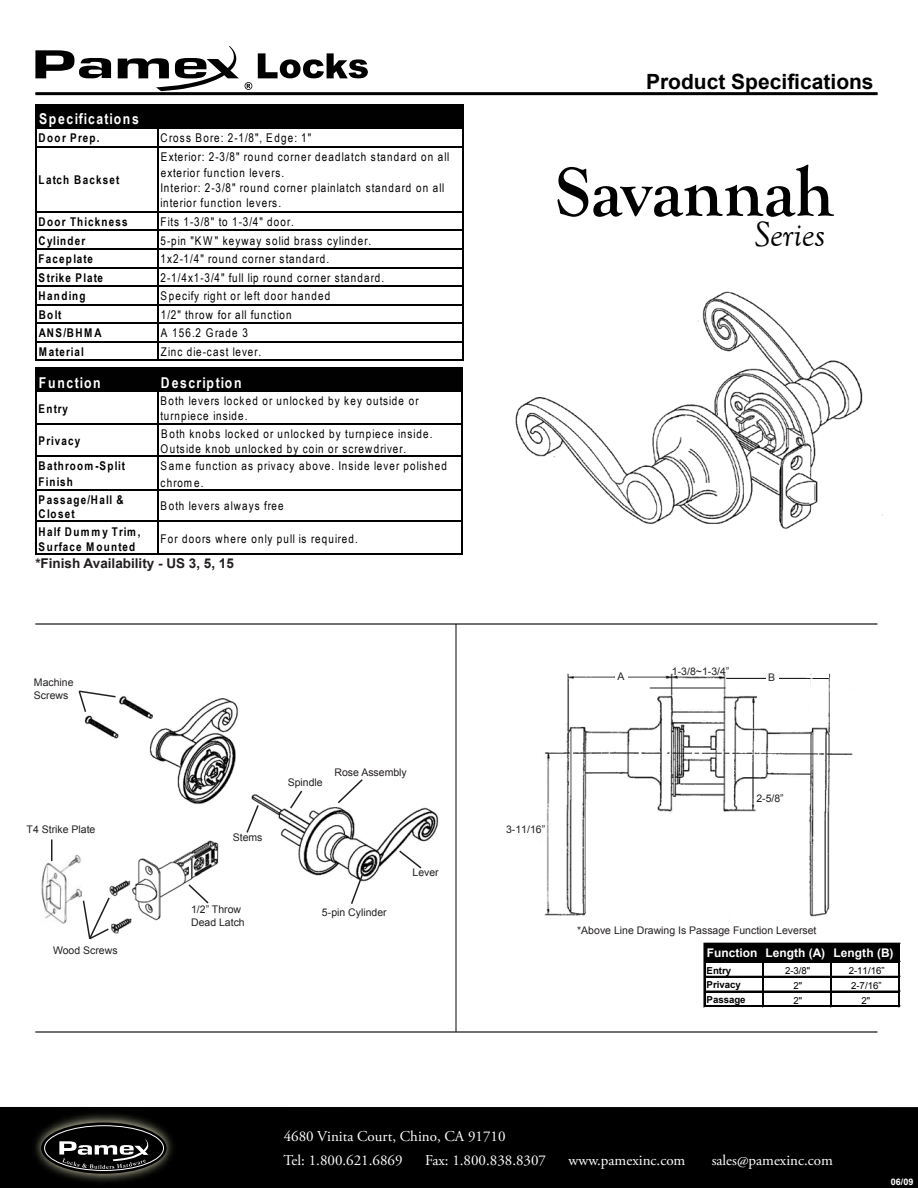
<style>
.page{position:relative;width:918px;height:1188px;background:#fff}
.page>*{position:absolute;margin:0;border:0;box-sizing:border-box;transform-origin:0 0}
.t1{font:700 72px "Goudy Old Style T";color:#000}
.t2{font:italic 36px "Goudy Old Style T";color:#000}
.t3{font:700 21px "Arial";color:#000}
.t4{font:15px "Adobe Garamond Pro";color:#fff}
.t5{font:700 14.85px "Arial Narrow";letter-spacing:.1em;color:#fff}
.t6{font:700 13.5px "Arial";color:#231f20}
.t7{font:12px "Arial Narrow";letter-spacing:.095em;color:#010101}
.t8{font:700 12px "Arial Narrow";letter-spacing:.095em;color:#010101}
.t9{font:700 12px "Arial";letter-spacing:.005em;color:#fff}
.t10{font:700 12px "Arial Narrow";letter-spacing:.07em;color:#010101}
.t11{font:10.5px/12.6px "Arial";color:#231f20}
.t12{font:9.6px "Arial";color:#000}
.t13{font:700 9.6px "Arial";color:#000}
.t14{font:700 9px "Arial";color:#fff}
</style>
<div class="page">
<div style="left:0;top:1107px;width:918px;height:81px;background:#000"></div>
<img style="left:35px;top:1114px;width:138px;height:68px">
<svg style="left:41px;top:1122px;width:126px;height:52px"></svg>
<div style="left:44px;top:1125px;width:120px;height:46px;border:1px solid #fff;border-radius:50%"></div>
<svg style="left:59px;top:1139px;width:90px;height:30px"></svg>
<hr style="left:35px;top:1031px;width:843px;height:2px;background:#010101">
<hr style="left:455px;top:624px;width:2px;height:408px;background:#231f20">
<hr style="left:35px;top:623px;width:843px;height:2px;background:#010101">
<img style="left:544px;top:673px;width:309px;height:244px">
<hr style="left:726px;top:678px;width:103px;height:1px;background:#000">
<hr style="left:807px;top:675px;width:22px;height:2px;background:#fff">
<svg style="left:809px;top:678px;width:4px;height:53px"></svg>
<div style="left:615px;top:671px;width:12px;height:11px;background:#fff"></div>
<div style="left:766px;top:672px;width:12px;height:11px;background:#fff"></div>
<hr style="left:650px;top:688px;width:76px;height:1px;background:#231f20">
<img style="left:81px;top:696px;width:358px;height:237px">
<img style="left:40px;top:853px;width:41px;height:71px">
<svg style="left:289px;top:789px;width:15px;height:21px"></svg>
<svg style="left:51px;top:840px;width:1px;height:21px"></svg>
<svg style="left:336px;top:778px;width:28px;height:27px"></svg>
<svg style="left:398px;top:849px;width:25px;height:21px"></svg>
<svg style="left:187px;top:883px;width:23px;height:22px"></svg>
<svg style="left:82px;top:896px;width:29px;height:44px"></svg>
<svg style="left:245px;top:803px;width:15px;height:31px"></svg>
<svg style="left:350px;top:871px;width:15px;height:35px"></svg>
<svg style="left:78px;top:690px;width:39px;height:24px"></svg>
<img style="left:515px;top:291px;width:368px;height:238px">
<hr style="left:37px;top:553px;width:426px;height:2px;background:#010101">
<hr style="left:37px;top:521px;width:426px;height:1px;background:#010101">
<hr style="left:37px;top:490px;width:426px;height:1px;background:#010101">
<hr style="left:37px;top:456px;width:426px;height:1px;background:#010101">
<hr style="left:37px;top:423px;width:426px;height:2px;background:#010101">
<hr style="left:37px;top:391px;width:426px;height:1px;background:#010101">
<hr style="left:157px;top:369px;width:2px;height:186px;background:#010101">
<hr style="left:462px;top:369px;width:1px;height:186px;background:#010101">
<hr style="left:35px;top:368px;width:2px;height:187px;background:#010101">
<div style="left:36px;top:368px;width:427px;height:23px;background:#010101"></div>
<hr style="left:37px;top:359px;width:426px;height:2px;background:#010101">
<hr style="left:37px;top:341px;width:426px;height:1px;background:#010101">
<hr style="left:37px;top:304px;width:426px;height:1px;background:#010101">
<hr style="left:37px;top:322px;width:426px;height:2px;background:#010101">
<hr style="left:37px;top:285px;width:426px;height:2px;background:#010101">
<hr style="left:37px;top:267px;width:426px;height:1px;background:#010101">
<hr style="left:37px;top:248px;width:426px;height:2px;background:#010101">
<hr style="left:37px;top:230px;width:426px;height:1px;background:#010101">
<hr style="left:37px;top:211px;width:426px;height:2px;background:#010101">
<hr style="left:37px;top:146px;width:426px;height:1px;background:#010101">
<hr style="left:37px;top:127px;width:426px;height:2px;background:#010101">
<hr style="left:462px;top:106px;width:1px;height:255px;background:#010101">
<hr style="left:157px;top:129px;width:2px;height:232px;background:#010101">
<hr style="left:35px;top:105px;width:2px;height:256px;background:#010101">
<div style="left:36px;top:105px;width:427px;height:23px;background:#010101"></div>
<hr style="left:35px;top:92px;width:843px;height:3px;background:#010101">
<svg style="left:35px;top:50px;width:76px;height:28px"></svg>
<svg style="left:118px;top:46px;width:121px;height:45px"></svg>
<svg style="left:258px;top:53px;width:110px;height:25px"></svg>
<svg style="left:245px;top:82px;width:7px;height:8px"></svg>
<div style="left:705px;top:944px;width:195px;height:18px;background:#000"></div>
<hr style="left:704px;top:943px;width:1px;height:64px;background:#000">
<hr style="left:762px;top:944px;width:1px;height:63px;background:#000">
<hr style="left:763px;top:944px;width:1px;height:63px;background:#000">
<hr style="left:830px;top:944px;width:1px;height:63px;background:#000">
<hr style="left:831px;top:944px;width:1px;height:63px;background:#000">
<hr style="left:899px;top:944px;width:1px;height:63px;background:#000">
<hr style="left:705px;top:943px;width:195px;height:1px;background:#000">
<hr style="left:705px;top:961px;width:195px;height:2px;background:#000">
<hr style="left:705px;top:976px;width:195px;height:1px;background:#000">
<hr style="left:705px;top:991px;width:195px;height:1px;background:#000">
<hr style="left:705px;top:1006px;width:195px;height:1px;background:#000">
<p class="t5" style="left:39px;top:108px;width:101px">Specifications</p>
<p class="t8" style="left:39px;top:129px;width:63px">Door Prep.</p>
<p class="t7" style="left:161px;top:129px;width:152px">Cross Bore: 2-1/8", Edge: 1"</p>
<p class="t8" style="left:39px;top:171px;width:82px">Latch Backset</p>
<p class="t7" style="left:161px;top:148px;width:290px">Exterior: 2-3/8" round corner deadlatch standard on all</p>
<p class="t7" style="left:161px;top:164px;width:125px">exterior function levers.</p>
<p class="t7" style="left:161px;top:179px;width:285px">Interior: 2-3/8" round corner plainlatch standard on all</p>
<p class="t7" style="left:161px;top:194px;width:122px">interior function levers.</p>
<p class="t8" style="left:39px;top:213px;width:91px">Door Thickness</p>
<p class="t7" style="left:161px;top:213px;width:135px">Fits 1-3/8" to 1-3/4" door.</p>
<p class="t8" style="left:39px;top:231px;width:48px">Cylinder</p>
<p class="t7" style="left:161px;top:232px;width:212px">5-pin "KW " keyway solid brass cylinder.</p>
<p class="t8" style="left:39px;top:250px;width:56px">Faceplate</p>
<p class="t7" style="left:161px;top:250px;width:170px">1x2-1/4" round corner standard.</p>
<p class="t10" style="left:39px;top:268px;width:66px">Strike Plate</p>
<p class="t7" style="left:161px;top:269px;width:225px">2-1/4x1-3/4" full lip round corner standard.</p>
<p class="t8" style="left:39px;top:287px;width:48px">Handing</p>
<p class="t7" style="left:161px;top:287px;width:171px">Specify right or left door handed</p>
<p class="t8" style="left:39px;top:305px;width:24px">Bolt</p>
<p class="t7" style="left:161px;top:306px;width:133px">1/2" throw for all function</p>
<p class="t8" style="left:39px;top:324px;width:64px">ANS/BHMA</p>
<p class="t7" style="left:161px;top:324px;width:89px">A 156.2 Grade 3</p>
<p class="t8" style="left:39px;top:342px;width:47px">Material</p>
<p class="t7" style="left:161px;top:343px;width:102px">Zinc die-cast lever.</p>
<p class="t5" style="left:39px;top:372px;width:63px">Function</p>
<p class="t5" style="left:161px;top:372px;width:82px">Description</p>
<p class="t8" style="left:38px;top:399px;width:31px">Entry</p>
<p class="t8" style="left:38px;top:432px;width:43px">Privacy</p>
<p class="t8" style="left:39px;top:456px;width:88px">Bathroom-Split</p>
<p class="t8" style="left:39px;top:472px;width:36px">Finish</p>
<p class="t8" style="left:39px;top:490px;width:86px">Passage/Hall &amp;</p>
<p class="t8" style="left:39px;top:505px;width:38px">Closet</p>
<p class="t8" style="left:39px;top:523px;width:104px">Half Dummy Trim,</p>
<p class="t8" style="left:39px;top:537px;width:98px">Surface Mounted</p>
<p class="t7" style="left:160px;top:392px;width:260px">Both levers locked or unlocked by key outside or</p>
<p class="t7" style="left:160px;top:407px;width:89px">turnpiece inside.</p>
<p class="t7" style="left:161px;top:425px;width:273px">Both knobs locked or unlocked by turnpiece inside.</p>
<p class="t7" style="left:161px;top:440px;width:247px">Outside knob unlocked by coin or screwdriver.</p>
<p class="t7" style="left:161px;top:457px;width:288px">Same function as privacy above. Inside lever polished</p>
<p class="t7" style="left:161px;top:474px;width:45px">chrome.</p>
<p class="t7" style="left:161px;top:497px;width:125px">Both levers always free</p>
<p class="t7" style="left:161px;top:530px;width:199px">For doors where only pull is required.</p>
<p class="t6" style="left:35px;top:555px;width:200px">*Finish Availability - US 3, 5, 15</p>
<p class="t11" style="left:34px;top:676px;width:41px">Machine</p>
<p class="t11" style="left:34px;top:689px;width:36px">Screws</p>
<p class="t11" style="left:27px;top:823px;width:70px">T4 Strike Plate</p>
<p class="t11" style="left:53px;top:944px;width:66px">Wood Screws</p>
<p class="t11" style="left:233px;top:831px;width:31px">Stems</p>
<p class="t11" style="left:191px;top:903px;width:55px">1/2” Throw<br>Dead Latch</p>
<p class="t11" style="left:288px;top:776px;width:37px">Spindle</p>
<p class="t11" style="left:334px;top:766px;width:74px">Rose Assembly</p>
<p class="t11" style="left:412px;top:866px;width:28px">Lever</p>
<p class="t11" style="left:322px;top:906px;width:66px">5-pin Cylinder</p>
<h3 class="t3" style="left:646px;top:67px;width:229px">Product Specifications</h3>
<h1 class="t1" style="left:556px;top:152px;width:280px">Savannah</h1>
<h2 class="t2" style="left:755px;top:214px;width:72px">Series</h2>
<p class="t11" style="left:618px;top:670px;width:9px">A</p>
<p class="t11" style="left:672px;top:665px;width:59px">1-3/8~1-3/4”</p>
<p class="t11" style="left:768px;top:671px;width:9px">B</p>
<p class="t11" style="left:506px;top:823px;width:41px">3-11/16”</p>
<p class="t11" style="left:756px;top:792px;width:29px">2-5/8”</p>
<p class="t11" style="left:577px;top:924px;width:241px">*Above Line Drawing Is Passage Function Leverset</p>
<p class="t9" style="left:707px;top:945px;width:188px">Function Length (A) Length (B)</p>
<p class="t13" style="left:707px;top:964px;width:26px">Entry</p>
<p class="t12" style="left:785px;top:965px;width:27px">2-3/8"</p>
<p class="t12" style="left:849px;top:965px;width:37px">2-11/16”</p>
<p class="t13" style="left:707px;top:979px;width:36px">Privacy</p>
<p class="t12" style="left:793px;top:980px;width:10px">2"</p>
<p class="t12" style="left:851px;top:980px;width:32px">2-7/16”</p>
<p class="t13" style="left:707px;top:994px;width:41px">Passage</p>
<p class="t12" style="left:793px;top:994px;width:10px">2"</p>
<p class="t12" style="left:862px;top:994px;width:10px">2"</p>
<p class="t4" style="left:284px;top:1127px;width:223px">4680 Vinita Court, Chino, CA 91710</p>
<p class="t4" style="left:284px;top:1151px;width:121px">Tel: 1.800.621.6869</p>
<p class="t4" style="left:425px;top:1151px;width:123px">Fax: 1.800.838.8307</p>
<p class="t4" style="left:569px;top:1151px;width:118px">www.pamexinc.com</p>
<p class="t4" style="left:712px;top:1151px;width:123px">sales@pamexinc.com</p>
<p class="t14" style="left:891px;top:1176px;width:24px">06/09</p>
</div>
